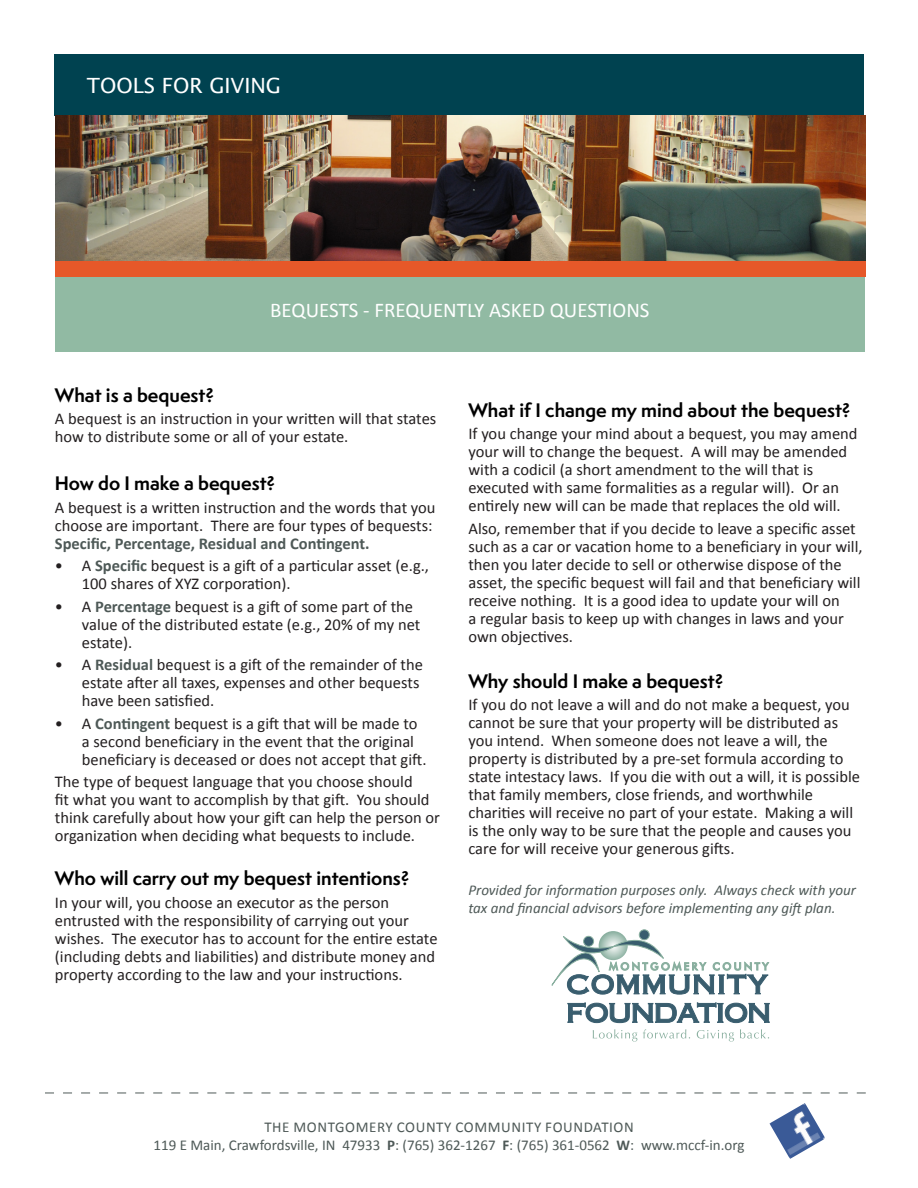
<style>
.page{position:relative;width:918px;height:1188px;background:#fff}
.page>*{position:absolute;margin:0;border:0;box-sizing:border-box;transform-origin:0 0}
.t1{font:21px "Calibri";color:#fff}
.t2{font:21px "Lucida Sans";color:#fff}
.t3{font:700 18px "Semplicita Pro";color:#000}
.t4{font:16.5px/18px "Calibri";color:#231f20}
.t5{font:italic 15px/18px "Calibri";color:#4e5957}
.t6{font:15px "Calibri";color:#4e5957}
.t7{font:15px "Calibri";letter-spacing:.04em;color:#4e5957}
.s1{font-weight:700;color:#4e5957}
.s2{font-weight:700}
</style>
<div class="page">
<div style="left:54px;top:54px;width:810px;height:61px;background:#004250"></div>
<svg style="left:45px;top:1093px;width:821px;height:1px"></svg>
<img style="left:769px;top:1103px;width:56px;height:56px">
<div style="left:55px;top:277px;width:810px;height:75px;background:#91baa3"></div>
<div style="left:55px;top:261px;width:811px;height:16px;background:#e65829"></div>
<img style="left:55px;top:115px;width:810px;height:146px">
<svg style="left:551px;top:930px;width:218px;height:64px"></svg>
<svg style="left:568px;top:1003px;width:201px;height:20px"></svg>
<svg style="left:593px;top:1029px;width:176px;height:13px"></svg>
<div style="left:639px;top:930px;width:10px;height:10px;background:#395d6e;border-radius:50%"></div>
<div style="left:639px;top:929px;width:11px;height:11px;border:1px solid #89af9f;border-radius:50%"></div>
<p class="t2" style="left:87px;top:73px;width:196px">TOOLS FOR GIVING</p>
<p class="t1" style="left:270px;top:297px;width:381px">BEQUESTS - FREQUENTLY ASKED QUESTIONS</p>
<p class="t3" style="left:55px;top:382px;width:161px">What is a bequest?</p>
<p class="t4" style="left:55px;top:410px;width:383px">A bequest is an instruction in your written will that states how to distribute some or all of your estate.</p>
<p class="t3" style="left:55px;top:470px;width:222px">How do I make a bequest?</p>
<p class="t4" style="left:55px;top:498px;width:382px">A bequest is a written instruction and the words that you choose are important. There are four types of bequests:<br><span class="s1">Specific, Percentage, Residual and Contingent.</span></p>
<p class="t4" style="left:82px;top:557px;width:349px;text-indent:-27px">• A <span class="s1">Specific</span> bequest is a gift of a particular asset (e.g.,<br>100 shares of XYZ corporation).</p>
<p class="t4" style="left:82px;top:597px;width:340px;text-indent:-27px">• A <span class="s1">Percentage</span> bequest is a gift of some part of the value of the distributed estate (e.g., 20% of my net estate).</p>
<p class="t4" style="left:82px;top:656px;width:343px;text-indent:-27px">• A <span class="s1">Residual</span> bequest is a gift of the remainder of the estate after all taxes, expenses and other bequests have been satisfied.</p>
<p class="t4" style="left:82px;top:714px;width:346px;text-indent:-27px">• A <span class="s1">Contingent</span> bequest is a gift that will be made to a second beneficiary in the event that the original beneficiary is deceased or does not accept that gift.</p>
<p class="t4" style="left:55px;top:773px;width:386px">The type of bequest language that you choose should<br>fit what you want to accomplish by that gift. You should think carefully about how your gift can help the person or organization when deciding what bequests to include.</p>
<p class="t3" style="left:55px;top:865px;width:356px">Who will carry out my bequest intentions?</p>
<p class="t4" style="left:55px;top:893px;width:384px">In your will, you choose an executor as the person entrusted with the responsibility of carrying out your wishes. The executor has to account for the entire estate (including debts and liabilities) and distribute money and property according to the law and your instructions.</p>
<p class="t3" style="left:468px;top:396px;width:384px">What if I change my mind about the bequest?</p>
<p class="t4" style="left:468px;top:425px;width:391px">If you change your mind about a bequest, you may amend your will to change the bequest. A will may be amended with a codicil (a short amendment to the will that is executed with same formalities as a regular will). Or an entirely new will can be made that replaces the old will.</p>
<p class="t4" style="left:468px;top:519px;width:396px">Also, remember that if you decide to leave a specific asset such as a car or vacation home to a beneficiary in your will, then you later decide to sell or otherwise dispose of the asset, the specific bequest will fail and that beneficiary will receive nothing. It is a good idea to update your will on<br>a regular basis to keep up with changes in laws and your own objectives.</p>
<p class="t3" style="left:468px;top:668px;width:257px">Why should I make a bequest?</p>
<p class="t4" style="left:468px;top:696px;width:393px">If you do not leave a will and do not make a bequest, you cannot be sure that your property will be distributed as you intend. When someone does not leave a will, the property is distributed by a pre-set formula according to state intestacy laws. If you die with out a will, it is possible that family members, close friends, and worthwhile charities will receive no part of your estate. Making a will is the only way to be sure that the people and causes you care for will receive your generous gifts.</p>
<p class="t5" style="left:468px;top:880px;width:389px">Provided for information purposes only. Always check with your tax and financial advisors before implementing any gift plan.</p>
<p class="t7" style="left:264px;top:1117px;width:371px">THE MONTGOMERY COUNTY COMMUNITY FOUNDATION</p>
<p class="t6" style="left:154px;top:1135px;width:593px">119 E Main, Crawfordsville, IN 47933 <span class="s2">P</span>: (765) 362-1267 <span class="s2">F</span>: (765) 361-0562 <span class="s2">W</span>: www.mccf-in.org</p>
</div>
